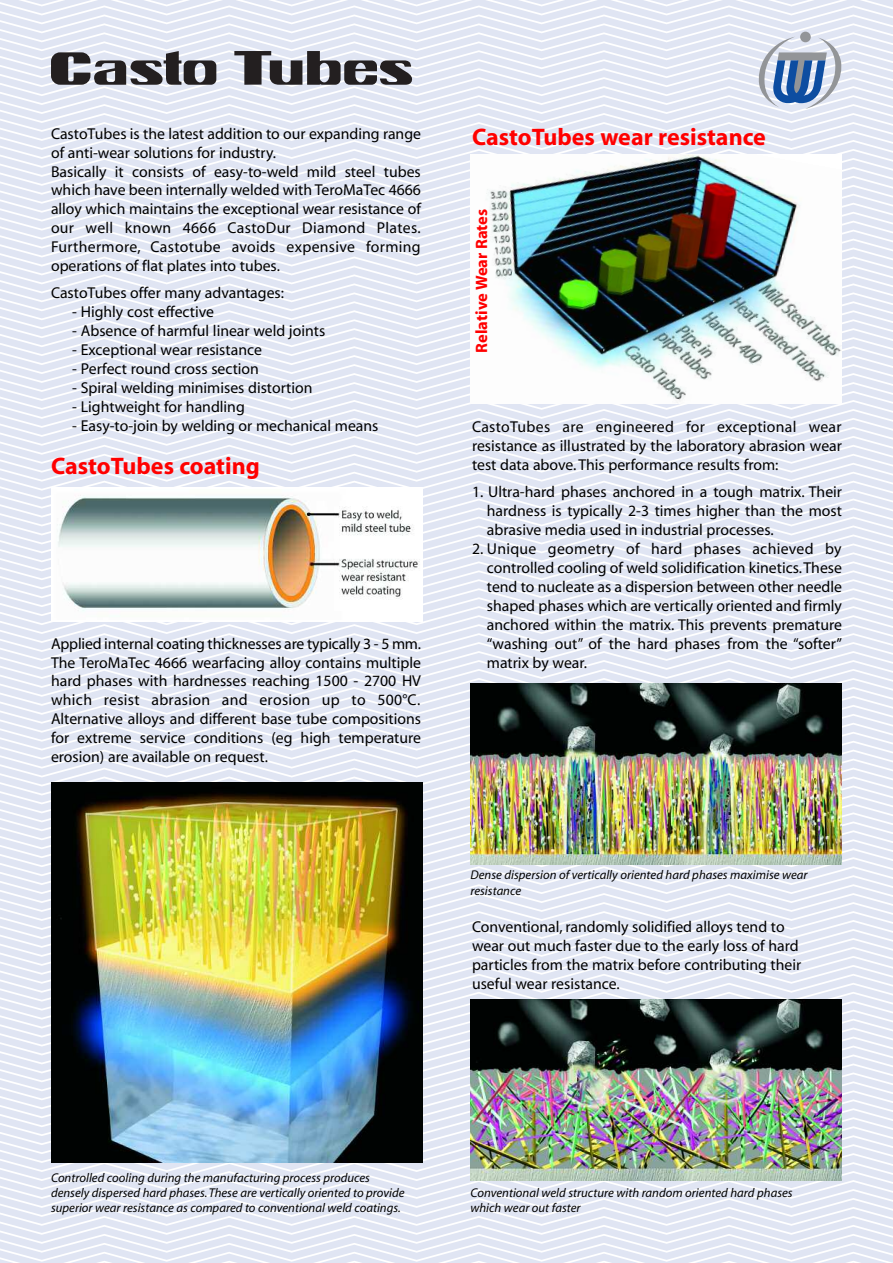
<style>
.page{position:relative;width:893px;height:1263px;background:#fff}
.page>*{position:absolute;margin:0;border:0;box-sizing:border-box;transform-origin:0 0}
.t1{font:700 24px "Myriad";color:#f00}
.t2{font:700 16.5px "Myriad";color:#f00}
.t3{font:15.75px/18.9px "Myriad";color:#000;text-align:justify}
.t4{font:italic 12.75px/15.3px "Myriad";color:#000}
</style>
<div class="page">
<img style="left:0;top:0;width:893px;height:1263px">
<p class="t3" style="left:51px;top:125px;width:372px;text-align:left">CastoTubes is the latest addition to our expanding range of anti-wear solutions for industry.<br>Basically it consists of easy-to-weld mild steel tubes which have been internally welded with TeroMaTec 4666 alloy which maintains the exceptional wear resistance of our well known 4666 CastoDur Diamond Plates.<br>Furthermore, Castotube avoids expensive forming operations of flat plates into tubes.</p>
<p class="t3" style="left:51px;top:285px;width:235px">CastoTubes offer many advantages:</p>
<p class="t3" style="left:72px;top:304px;width:143px">- Highly cost effective</p>
<p class="t3" style="left:72px;top:323px;width:254px">- Absence of harmful linear weld joints</p>
<p class="t3" style="left:72px;top:342px;width:191px">- Exceptional wear resistance</p>
<p class="t3" style="left:72px;top:361px;width:188px">- Perfect round cross section</p>
<p class="t3" style="left:72px;top:380px;width:242px">- Spiral welding minimises distortion</p>
<p class="t3" style="left:72px;top:398px;width:174px">- Lightweight for handling</p>
<p class="t3" style="left:72px;top:417px;width:308px">- Easy-to-join by welding or mechanical means</p>
<h1 class="t1" style="left:51px;top:457px;width:210px">CastoTubes coating</h1>
<p class="t3" style="left:51px;top:635px;width:372px">Applied internal coating thicknesses are typically 3 - 5 mm.<br>The TeroMaTec 4666 wearfacing alloy contains multiple hard phases with hardnesses reaching 1500 - 2700 HV which resist abrasion and erosion up to 500°C.<br>Alternative alloys and different base tube compositions for extreme service conditions (eg high temperature erosion) are available on request.</p>
<h1 class="t1" style="left:472px;top:128px;width:295px">CastoTubes wear resistance</h1>
<p class="t2" style="left:475px;top:353px;width:145px;rotate:-90deg">Relative Wear Rates</p>
<p class="t3" style="left:472px;top:419px;width:372px">CastoTubes are engineered for exceptional wear resistance as illustrated by the laboratory abrasion wear test data above. This performance results from:</p>
<p class="t3" style="left:487px;top:484px;width:357px;text-indent:-15px">1. Ultra-hard phases anchored in a tough matrix. Their hardness is typically 2-3 times higher than the most abrasive media used in industrial processes.</p>
<p class="t3" style="left:487px;top:541px;width:357px;text-indent:-15px">2. Unique geometry of hard phases achieved by controlled cooling of weld solidification kinetics.These tend to nucleate as a dispersion between other needle shaped phases which are vertically oriented and firmly anchored within the matrix. This prevents premature “washing out” of the hard phases from the “softer” matrix by wear.</p>
<p class="t4" style="left:470px;top:868px;width:339px">Dense dispersion of vertically oriented hard phases maximise wear resistance</p>
<p class="t3" style="left:472px;top:919px;width:331px;text-align:left">Conventional, randomly solidified alloys tend to wear out much faster due to the early loss of hard particles from the matrix before contributing their useful wear resistance.</p>
<p class="t4" style="left:51px;top:1171px;width:355px">Controlled cooling during the manufacturing process produces densely dispersed hard phases.These are vertically oriented to provide superior wear resistance as compared to conventional weld coatings.</p>
<p class="t4" style="left:470px;top:1186px;width:324px">Conventional weld structure with random oriented hard phases which wear out faster</p>
</div>
